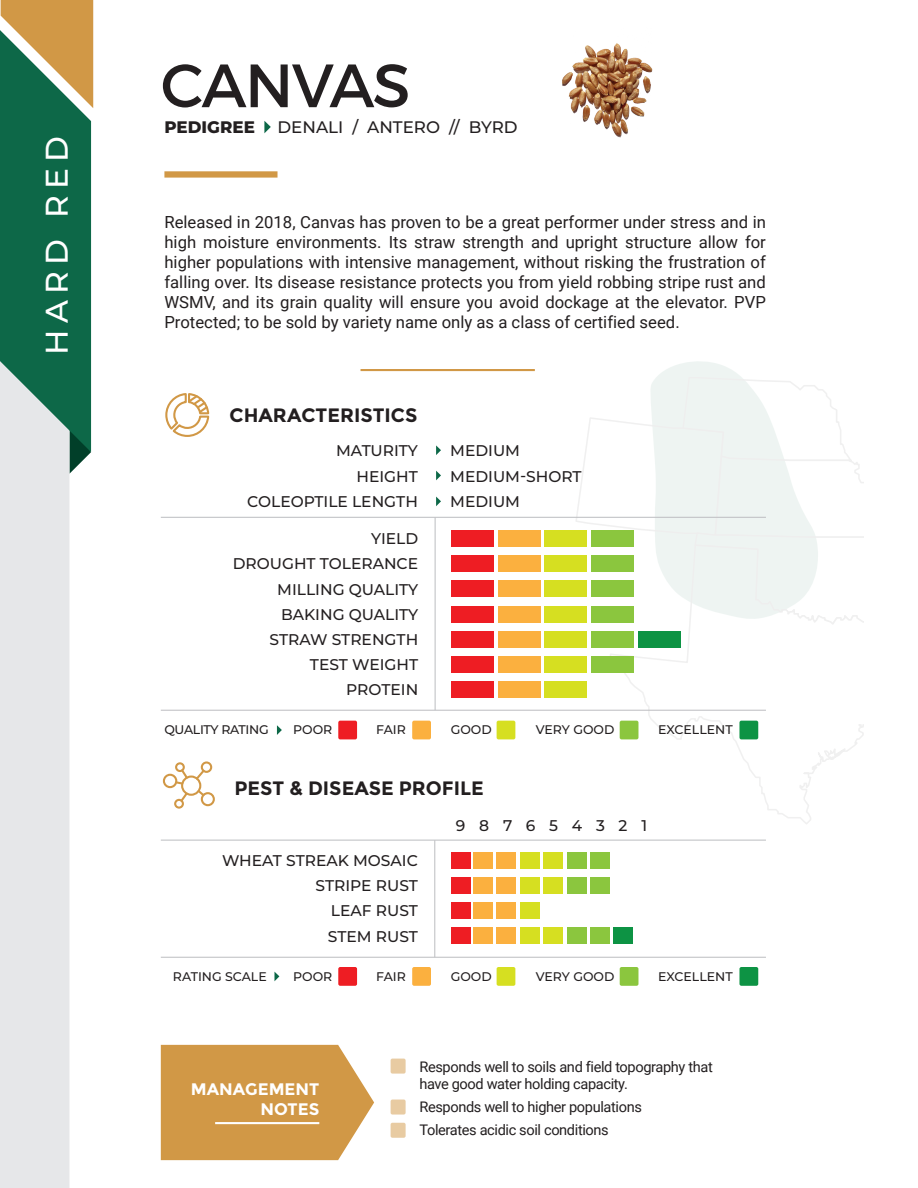
<style>
.page{position:relative;width:918px;height:1188px;background:#fff}
.page>*{position:absolute;margin:0;border:0;box-sizing:border-box;transform-origin:0 0}
.t1{font:61.05px "Montserrat";letter-spacing:-.03em;color:#231f20}
.t2{font:500 31.35px "Montserrat";letter-spacing:.2em;color:#fff}
.t3{font:700 19.35px "Montserrat";color:#231f20}
.t4{font:16.65px/20.1px "Roboto";color:#231f20;text-align:justify}
.t5{font:500 16.65px "Montserrat";color:#231f20}
.t6{font:700 16.65px/20.1px "Montserrat";color:#fff;text-align:right}
.t7{font:800 16.65px "Montserrat";color:#231f20}
.t8{font:500 15.45px/25.2px "Montserrat";color:#231f20;text-align:right}
.t9{font:500 15.45px "Montserrat";letter-spacing:.895em;color:#231f20}
.t10{font:14.55px/16.6px "Roboto";letter-spacing:-.025em;color:#231f20}
.t11{font:500 12.45px "Montserrat";color:#231f20}
.t12{font:500 12.45px "Montserrat";letter-spacing:-.025em;color:#231f20}
</style>
<div class="page">
<svg style="left:609px;top:628px;width:255px;height:196px"></svg>
<svg style="left:575px;top:361px;width:289px;height:267px"></svg>
<svg style="left:161px;top:1045px;width:213px;height:115px;background:#d4a055"></svg>
<div style="left:164px;top:171px;width:114px;height:7px;background:#d19846"></div>
<hr style="left:361px;top:369px;width:174px;height:2px;background:#d19846">
<svg style="left:165px;top:393px;width:45px;height:44px"></svg>
<div style="left:163px;top:774px;width:14px;height:14px;border:2px solid #d19846;border-radius:50%"></div>
<div style="left:174px;top:799px;width:10px;height:10px;border:2px solid #d19846;border-radius:50%"></div>
<div style="left:201px;top:792px;width:14px;height:14px;border:2px solid #d19846;border-radius:50%"></div>
<div style="left:201px;top:761px;width:11px;height:12px;border:2px solid #d19846;border-radius:50%"></div>
<div style="left:175px;top:762px;width:10px;height:10px;border:2px solid #d19846;border-radius:50%"></div>
<svg style="left:174px;top:767px;width:33px;height:37px"></svg>
<svg style="left:264px;top:121px;width:7px;height:12px"></svg>
<hr style="left:435px;top:517px;width:1px;height:193px;background:#bcbdc0">
<div style="left:498px;top:530px;width:43px;height:17px;background:#fbb03f"></div>
<div style="left:544px;top:530px;width:43px;height:17px;background:#d6df21"></div>
<div style="left:591px;top:530px;width:43px;height:17px;background:#8bc63e"></div>
<div style="left:591px;top:555px;width:43px;height:17px;background:#8bc63e"></div>
<div style="left:498px;top:555px;width:43px;height:17px;background:#fbb03f"></div>
<div style="left:544px;top:555px;width:43px;height:17px;background:#d6df21"></div>
<div style="left:498px;top:580px;width:43px;height:17px;background:#fbb03f"></div>
<div style="left:544px;top:580px;width:43px;height:17px;background:#d6df21"></div>
<div style="left:591px;top:580px;width:43px;height:17px;background:#8bc63e"></div>
<div style="left:498px;top:606px;width:43px;height:17px;background:#fbb03f"></div>
<div style="left:544px;top:606px;width:43px;height:17px;background:#d6df21"></div>
<div style="left:544px;top:631px;width:43px;height:17px;background:#d6df21"></div>
<div style="left:591px;top:606px;width:43px;height:17px;background:#8bc63e"></div>
<div style="left:591px;top:631px;width:43px;height:17px;background:#8bc63e"></div>
<div style="left:638px;top:631px;width:43px;height:17px;background:#0d9344"></div>
<div style="left:451px;top:530px;width:43px;height:17px;background:#ee1d23"></div>
<div style="left:451px;top:555px;width:43px;height:17px;background:#ee1d23"></div>
<div style="left:451px;top:580px;width:43px;height:17px;background:#ee1d23"></div>
<div style="left:451px;top:606px;width:43px;height:17px;background:#ee1d23"></div>
<div style="left:451px;top:631px;width:43px;height:17px;background:#ee1d23"></div>
<div style="left:451px;top:656px;width:43px;height:17px;background:#ee1d23"></div>
<div style="left:451px;top:681px;width:43px;height:17px;background:#ee1d23"></div>
<div style="left:498px;top:631px;width:43px;height:17px;background:#fbb03f"></div>
<div style="left:498px;top:656px;width:43px;height:17px;background:#fbb03f"></div>
<div style="left:544px;top:656px;width:43px;height:17px;background:#d6df21"></div>
<div style="left:544px;top:681px;width:43px;height:17px;background:#d6df21"></div>
<div style="left:591px;top:656px;width:43px;height:17px;background:#8bc63e"></div>
<div style="left:498px;top:681px;width:43px;height:17px;background:#fbb03f"></div>
<hr style="left:435px;top:840px;width:1px;height:117px;background:#bcbdc0">
<div style="left:391px;top:1123px;width:15px;height:15px;background:#e8cba2;border-radius:2px"></div>
<div style="left:391px;top:1100px;width:15px;height:15px;background:#e8cba2;border-radius:2px"></div>
<div style="left:391px;top:1059px;width:15px;height:15px;background:#e8cba2;border-radius:2px"></div>
<div style="left:412px;top:967px;width:19px;height:19px;background:#fbb03f;border-radius:2px"></div>
<div style="left:497px;top:967px;width:18px;height:19px;background:#d6df21;border-radius:2px"></div>
<div style="left:620px;top:967px;width:18px;height:19px;background:#8bc63e;border-radius:2px"></div>
<div style="left:739px;top:967px;width:19px;height:19px;background:#0d9344;border-radius:2px"></div>
<svg style="left:274px;top:972px;width:5px;height:9px"></svg>
<hr style="left:161px;top:710px;width:605px;height:1px;background:#bcbdc0">
<hr style="left:161px;top:517px;width:605px;height:1px;background:#bcbdc0">
<hr style="left:161px;top:957px;width:605px;height:1px;background:#bcbdc0">
<hr style="left:215px;top:1122px;width:104px;height:2px;background:#fff">
<div style="left:0;top:474px;width:69px;height:714px;background:#e6e7e9"></div>
<svg style="left:0;top:0;width:93px;height:474px;background:#4d8564"></svg>
<div style="left:338px;top:967px;width:19px;height:19px;background:#ee1d23;border-radius:2px"></div>
<div style="left:412px;top:721px;width:19px;height:18px;background:#fbb03f;border-radius:2px"></div>
<div style="left:497px;top:721px;width:18px;height:18px;background:#d6df21;border-radius:2px"></div>
<div style="left:620px;top:721px;width:18px;height:18px;background:#8bc63e;border-radius:2px"></div>
<div style="left:739px;top:721px;width:19px;height:18px;background:#0d9344;border-radius:2px"></div>
<svg style="left:277px;top:725px;width:5px;height:10px"></svg>
<div style="left:338px;top:721px;width:19px;height:18px;background:#ee1d23;border-radius:2px"></div>
<div style="left:451px;top:852px;width:19px;height:17px;background:#ee1d23"></div>
<div style="left:473px;top:852px;width:20px;height:17px;background:#fbb03f"></div>
<div style="left:497px;top:852px;width:19px;height:17px;background:#fbb03f"></div>
<div style="left:543px;top:852px;width:20px;height:17px;background:#d6df21"></div>
<div style="left:520px;top:852px;width:20px;height:17px;background:#d6df21"></div>
<div style="left:567px;top:852px;width:20px;height:17px;background:#8bc63e"></div>
<div style="left:590px;top:852px;width:20px;height:17px;background:#8bc63e"></div>
<div style="left:590px;top:877px;width:20px;height:17px;background:#8bc63e"></div>
<div style="left:451px;top:877px;width:19px;height:17px;background:#ee1d23"></div>
<div style="left:473px;top:877px;width:20px;height:17px;background:#fbb03f"></div>
<div style="left:497px;top:877px;width:19px;height:17px;background:#fbb03f"></div>
<div style="left:543px;top:877px;width:20px;height:17px;background:#d6df21"></div>
<div style="left:520px;top:877px;width:20px;height:17px;background:#d6df21"></div>
<div style="left:567px;top:877px;width:20px;height:17px;background:#8bc63e"></div>
<div style="left:590px;top:927px;width:20px;height:17px;background:#8bc63e"></div>
<div style="left:613px;top:927px;width:20px;height:17px;background:#0d9344"></div>
<div style="left:451px;top:927px;width:19px;height:17px;background:#ee1d23"></div>
<div style="left:473px;top:927px;width:20px;height:17px;background:#fbb03f"></div>
<div style="left:497px;top:927px;width:19px;height:17px;background:#fbb03f"></div>
<div style="left:543px;top:927px;width:20px;height:17px;background:#d6df21"></div>
<div style="left:520px;top:927px;width:20px;height:17px;background:#d6df21"></div>
<div style="left:567px;top:927px;width:20px;height:17px;background:#8bc63e"></div>
<div style="left:451px;top:902px;width:19px;height:17px;background:#ee1d23"></div>
<div style="left:473px;top:902px;width:20px;height:17px;background:#fbb03f"></div>
<div style="left:497px;top:902px;width:19px;height:17px;background:#fbb03f"></div>
<div style="left:520px;top:902px;width:20px;height:17px;background:#d6df21"></div>
<hr style="left:161px;top:840px;width:605px;height:1px;background:#bcbdc0">
<svg style="left:436px;top:445px;width:5px;height:10px"></svg>
<svg style="left:436px;top:471px;width:5px;height:9px"></svg>
<svg style="left:436px;top:497px;width:5px;height:9px"></svg>
<img style="left:562px;top:43px;width:91px;height:95px">
<p class="t2" style="left:35px;top:355px;width:220px;rotate:-90deg">HARD RED</p>
<p class="t1" style="left:161px;top:37px;width:251px">CANVAS</p>
<p class="t7" style="left:164px;top:115px;width:92px">PEDIGREE</p>
<p class="t5" style="left:278px;top:115px;width:242px">DENALI / ANTERO // BYRD</p>
<p class="t4" style="left:164px;top:212px;width:603px">Released in 2018, Canvas has proven to be a great performer under stress and in high moisture environments. Its straw strength and upright structure allow for higher populations with intensive management, without risking the frustration of falling over. Its disease resistance protects you from yield robbing stripe rust and WSMV, and its grain quality will ensure you avoid dockage at the elevator. PVP Protected; to be sold by variety name only as a class of certified seed.</p>
<p class="t3" style="left:230px;top:404px;width:189px">CHARACTERISTICS</p>
<p class="t8" style="left:247px;top:438px;width:172px">MATURITY<br>HEIGHT<br>COLEOPTILE LENGTH</p>
<p class="t8" style="left:450px;top:438px;width:133px;text-align:left">MEDIUM<br>MEDIUM-SHORT<br>MEDIUM</p>
<p class="t8" style="left:233px;top:526px;width:187px">YIELD<br>DROUGHT TOLERANCE<br>MILLING QUALITY<br>BAKING QUALITY<br>STRAW STRENGTH<br>TEST WEIGHT<br>PROTEIN</p>
<p class="t12" style="left:164px;top:721px;width:106px">QUALITY RATING</p>
<p class="t11" style="left:293px;top:721px;width:41px">POOR</p>
<p class="t11" style="left:376px;top:721px;width:31px">FAIR</p>
<p class="t11" style="left:451px;top:721px;width:43px">GOOD</p>
<p class="t11" style="left:536px;top:721px;width:80px">VERY GOOD</p>
<p class="t11" style="left:658px;top:721px;width:76px">EXCELLENT</p>
<p class="t3" style="left:234px;top:776px;width:251px">PEST &amp; DISEASE PROFILE</p>
<p class="t9" style="left:456px;top:815px;width:193px">987654321</p>
<p class="t8" style="left:222px;top:847px;width:197px">WHEAT STREAK MOSAIC<br>STRIPE RUST<br>LEAF RUST<br>STEM RUST</p>
<p class="t11" style="left:376px;top:968px;width:31px">FAIR</p>
<p class="t11" style="left:451px;top:968px;width:43px">GOOD</p>
<p class="t11" style="left:536px;top:968px;width:80px">VERY GOOD</p>
<p class="t11" style="left:293px;top:968px;width:41px">POOR</p>
<p class="t11" style="left:658px;top:968px;width:76px">EXCELLENT</p>
<p class="t11" style="left:173px;top:968px;width:95px">RATING SCALE</p>
<p class="t6" style="left:191px;top:1079px;width:130px">MANAGEMENT<br>NOTES</p>
<p class="t10" style="left:419px;top:1058px;width:295px">Responds well to soils and field topography that have good water holding capacity.</p>
<p class="t10" style="left:419px;top:1095px;width:224px;line-height:23px">Responds well to higher populations<br>Tolerates acidic soil conditions</p>
</div>
